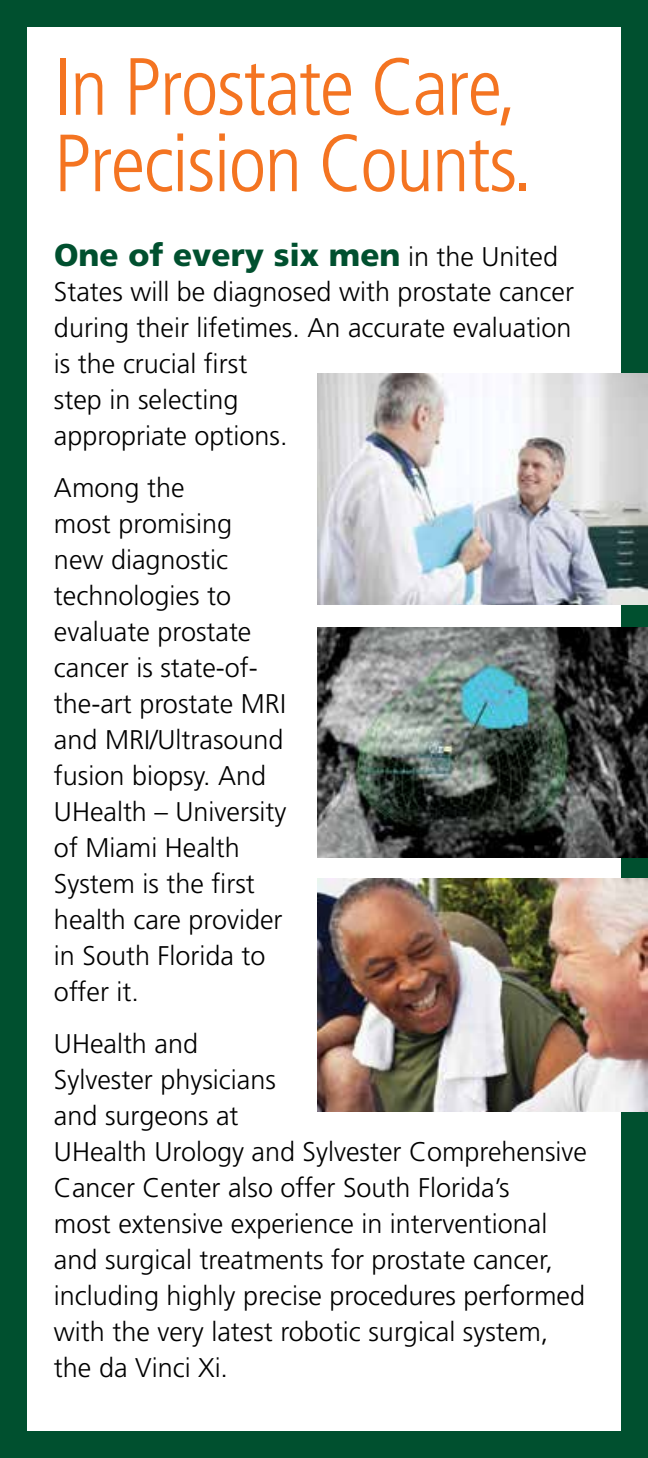
<style>
.page{position:relative;width:648px;height:1458px;background:#00502f}
.page>*{position:absolute;margin:0;border:0;box-sizing:border-box;transform-origin:0 0}
.t1{font:300 condensed 81px/76.5px "Frutiger LT Std";letter-spacing:-.02em;color:#f47421}
.t2{font:900 31.5px "Frutiger LT Std";color:#00502f}
.t3{font:300 27px/36px "Frutiger LT Std";color:#000}
.s1{font-weight:300;font-size:27px;color:#000}
</style>
<div class="page">
<div style="left:27px;top:27px;width:594px;height:1404px;background:#fff"></div>
<img style="left:317px;top:373px;width:331px;height:232px">
<img style="left:317px;top:879px;width:330px;height:233px">
<img style="left:317px;top:628px;width:331px;height:229px">
<h1 class="t1" style="left:54px;top:50px;width:480px">In Prostate Care,<br>Precision Counts.</h1>
<p class="t2" style="left:54px;top:235px;width:506px">One of every six men <span class="s1">in the United</span></p>
<p class="t3" style="left:54px;top:275px;width:522px">States will be diagnosed with prostate cancer during their lifetimes. An accurate evaluation is the crucial first<br>step in selecting<br>appropriate options.</p>
<p class="t3" style="left:54px;top:470px;width:234px">Among the<br>most promising new diagnostic technologies to evaluate prostate cancer is state-of&shy;the-art prostate MRI and MRI/Ultrasound fusion biopsy. And<br>UHealth – University of Miami Health<br>System is the first health care provider in South Florida to offer it.</p>
<p class="t3" style="left:54px;top:1026px;width:535px">UHealth and<br>Sylvester physicians<br>and surgeons at<br>UHealth Urology and Sylvester Comprehensive Cancer Center also offer South Florida’s<br>most extensive experience in interventional and surgical treatments for prostate cancer, including highly precise procedures performed with the very latest robotic surgical system, the da Vinci Xi.</p>
</div>
